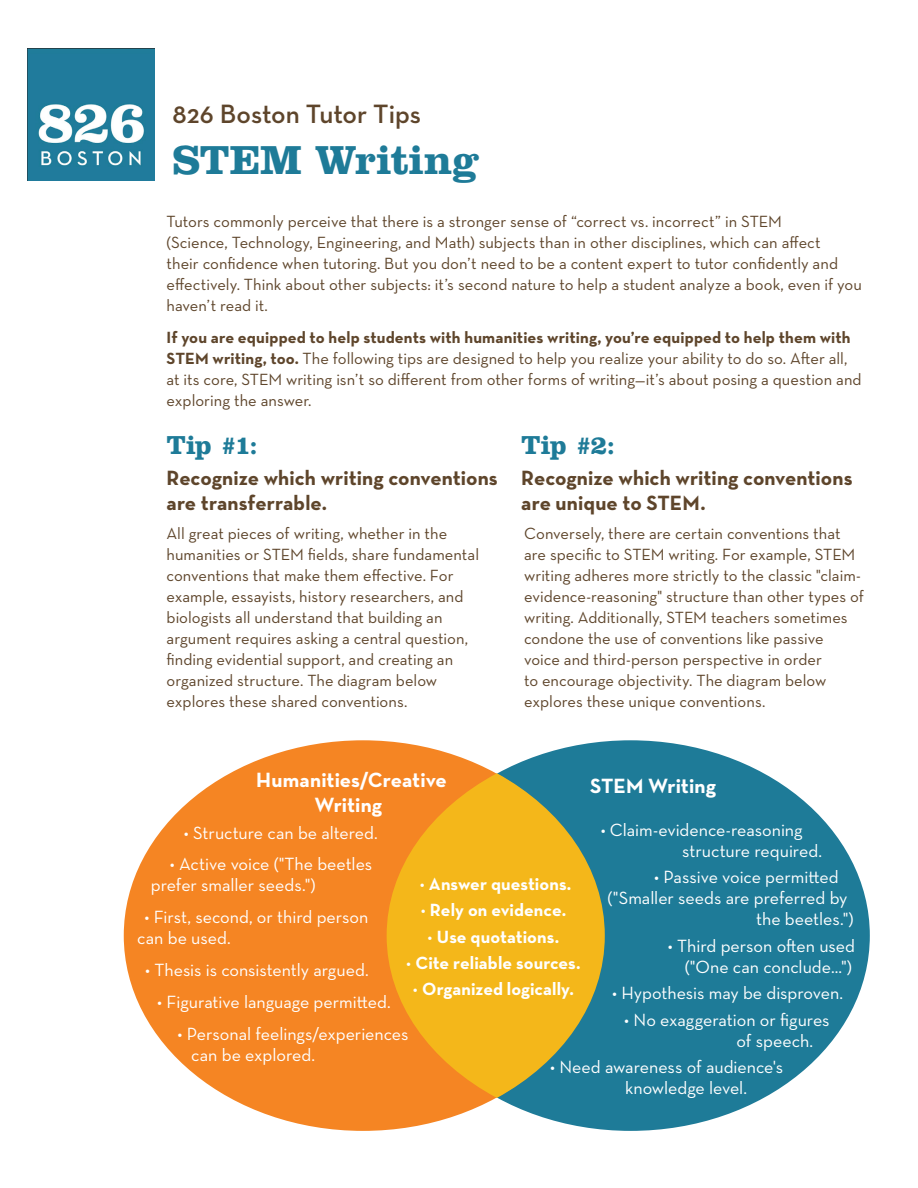
<style>
.page{position:relative;width:918px;height:1188px;background:#fff}
.page>*{position:absolute;margin:0;border:0;box-sizing:border-box;transform-origin:0 0}
.Workshop_Title{font:700 42px "Clarendon LT Std";letter-spacing:-.015em;color:#1e7b98}
.t1{font:600 27px "Neutraface Text";color:#5e452b}
.Workshop_Title-2{font:700 27px "Clarendon LT Std";letter-spacing:-.02em;color:#1e7b98}
.Workshop_Title-3{font:700 21px/25.5px "Neutraface Text";letter-spacing:.005em;color:#5e452b}
.Workshop_Title-4{font:700 21px "Neutraface Text";color:#fff}
.Contact_Info{font:18px/21px "Neutraface Text";letter-spacing:-.005em;color:#fff}
.Contact_Info-2{font:700 18px "Neutraface Text";letter-spacing:.005em;color:#fff}
.Contact_Info-3{font:16.5px/21px "Neutraface Text";color:#5e452b}
.s1{font-weight:700}
.s2{font-weight:400}
</style>
<div class="page">
<div style="left:391px;top:740px;width:479px;height:391px;background:#1e7b98;border-radius:50%"></div>
<div style="left:124px;top:740px;width:478px;height:391px;background:#f58523;border-radius:50%"></div>
<img style="left:27px;top:48px;width:127px;height:132px">
<div style="left:387px;top:773px;width:218px;height:325px;background:#f4b71a;border-radius:50%"></div>
<p class="t1" style="left:172px;top:97px;width:250px">826 Boston Tutor Tips</p>
<p class="Workshop_Title" style="left:172px;top:135px;width:309px">STEM Writing</p>
<p class="Contact_Info-3" style="left:167px;top:211px;width:697px">Tutors commonly perceive that there is a stronger sense of “correct vs. incorrect” in STEM<br>(Science, Technology, Engineering, and Math) subjects than in other disciplines, which can affect<br>their confidence when tutoring. But you don’t need to be a content expert to tutor confidently and effectively. Think about other subjects: it’s second nature to help a student analyze a book, even if you haven’t read it.</p>
<p class="Contact_Info-3" style="left:167px;top:327px;width:697px"><span class="s1">If you are equipped to help students with humanities writing, you’re equipped to help them with STEM writing, too.</span> The following tips are designed to help you realize your ability to do so. After all, at its core, STEM writing isn’t so different from other forms of writing—it’s about posing a question and exploring the answer.</p>
<p class="Workshop_Title-2" style="left:167px;top:429px;width:93px">Tip #1:</p>
<p class="Workshop_Title-3" style="left:167px;top:465px;width:333px">Recognize which writing conventions are transferrable.</p>
<p class="Contact_Info-3" style="left:167px;top:523px;width:314px">All great pieces of writing, whether in the humanities or STEM fields, share fundamental conventions that make them effective. For example, essayists, history researchers, and biologists all understand that building an argument requires asking a central question, finding evidential support, and creating an organized structure. The diagram below explores these shared conventions.</p>
<p class="Workshop_Title-2" style="left:521px;top:429px;width:95px">Tip #2:</p>
<p class="Workshop_Title-3" style="left:521px;top:465px;width:333px">Recognize which writing conventions are unique to STEM.</p>
<p class="Contact_Info-3" style="left:524px;top:523px;width:341px">Conversely, there are certain conventions that are specific to STEM writing. For example, STEM writing adheres more strictly to the classic "claim&shy;evidence-reasoning" structure than other types of writing. Additionally, STEM teachers sometimes condone the use of conventions like passive<br>voice and third-person perspective in order<br>to encourage objectivity. The diagram below explores these unique conventions.</p>
<p class="Workshop_Title-4" style="left:256px;top:766px;width:192px">Humanities/Creative</p>
<p class="Workshop_Title-4" style="left:314px;top:792px;width:69px">Writing</p>
<p class="Workshop_Title-4" style="left:590px;top:772px;width:127px">STEM Writing</p>
<p class="Contact_Info" style="left:682px;top:819px;width:141px;text-indent:-82px">• Claim-evidence-reasoning structure required.</p>
<p class="Contact_Info" style="left:654px;top:866px;width:186px">• Passive voice permitted</p>
<p class="Contact_Info" style="left:608px;top:887px;width:242px">("Smaller seeds are preferred by</p>
<p class="Contact_Info" style="left:756px;top:908px;width:99px">the beetles.")</p>
<p class="Contact_Info" style="left:668px;top:935px;width:189px;text-align:right">• Third person often used ("One can conclude...")</p>
<p class="Contact_Info" style="left:612px;top:982px;width:232px">• Hypothesis may be disproven.</p>
<p class="Contact_Info" style="left:737px;top:1009px;width:95px;text-indent:-112px">• No exaggeration or figures of speech.</p>
<p class="Contact_Info" style="left:625px;top:1056px;width:160px;text-indent:-75px">• Need awareness of audience's knowledge level.</p>
<p class="Contact_Info" style="left:184px;top:822px;width:196px">• Structure can be altered.</p>
<p class="Contact_Info" style="left:151px;top:854px;width:223px;text-indent:19px">• Active voice ("The beetles prefer smaller seeds.")</p>
<p class="Contact_Info" style="left:137px;top:906px;width:233px;text-indent:7px">• First, second, or third person can be used.</p>
<p class="Contact_Info" style="left:145px;top:959px;width:225px">• Thesis is consistently argued.</p>
<p class="Contact_Info" style="left:157px;top:991px;width:235px">• Figurative language permitted.</p>
<p class="Contact_Info" style="left:191px;top:1023px;width:219px;text-indent:-14px">• Personal feelings/experiences can be explored.</p>
<p class="Contact_Info-2" style="left:420px;top:872px;width:153px"><span class="s2">•</span> Answer questions.</p>
<p class="Contact_Info-2" style="left:421px;top:899px;width:147px"><span class="s2">•</span> Rely on evidence.</p>
<p class="Contact_Info-2" style="left:428px;top:925px;width:133px"><span class="s2">•</span> Use quotations.</p>
<p class="Contact_Info-2" style="left:406px;top:951px;width:176px"><span class="s2">•</span> Cite reliable sources.</p>
<p class="Contact_Info-2" style="left:413px;top:978px;width:163px"><span class="s2">•</span> Organized logically.</p>
</div>
